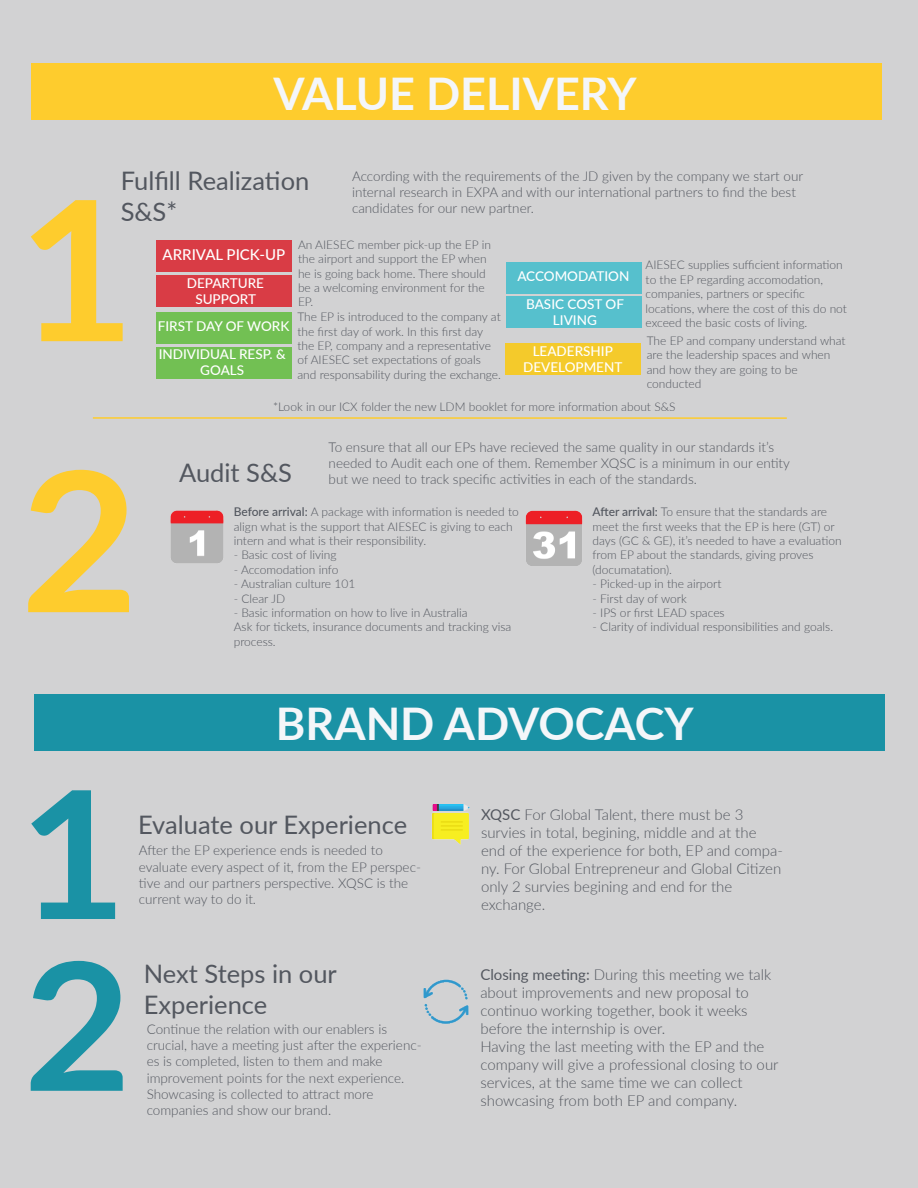
<style>
.page{position:relative;width:918px;height:1188px;background:#d2d2d3}
.page>*{position:absolute;margin:0;border:0;box-sizing:border-box;transform-origin:0 0}
.t1{font:700 194.7px "Lato";color:#fecc2d;scale:1.04 1}
.t2{font:700 177.75px "Lato";color:#1a92a5;scale:1.04 1}
.t3{font:700 45px "Lato";color:#f4f6f9}
.t4{font:25.5px/30.6px "Lato";color:#53575f}
.t5{font:300 15px/18px "Lato";color:#53575f}
.t6{font:500 15px "Lato";color:#fff}
.t7{font:300 13.5px/16.2px "Lato";color:#53575f}
.t8{font:500 13.5px/16.2px "Lato";color:#fff;text-align:center}
.t9{font:300 12px/14.4px "Lato";color:#53575f}
.s1{font-weight:500}
.s2{font-weight:400}
</style>
<div class="page">
<div style="left:32px;top:63px;width:850px;height:57px;background:#fecc2d"></div>
<hr style="left:93px;top:417px;width:694px;height:2px;background:#fecc2d">
<div style="left:156px;top:240px;width:136px;height:31px;background:#d93c45"></div>
<div style="left:156px;top:276px;width:136px;height:31px;background:#d93c45"></div>
<div style="left:156px;top:312px;width:136px;height:31px;background:#72c053"></div>
<div style="left:156px;top:348px;width:136px;height:31px;background:#72c053"></div>
<div style="left:506px;top:262px;width:136px;height:32px;background:#56c0cd"></div>
<div style="left:506px;top:297px;width:136px;height:31px;background:#56c0cd"></div>
<div style="left:505px;top:344px;width:136px;height:31px;background:#f4ca2b"></div>
<div style="left:34px;top:694px;width:850px;height:56px;background:#1a92a5"></div>
<img style="left:170px;top:510px;width:54px;height:53px">
<img style="left:525px;top:510px;width:58px;height:56px">
<img style="left:432px;top:804px;width:38px;height:41px">
<img style="left:423px;top:979px;width:46px;height:45px">
<h3 class="t3" style="left:274px;top:60px;width:365px">VALUE DELIVERY</h3>
<h3 class="t4" style="left:121px;top:164px;width:190px">Fulfill Realization<br>S&amp;S*</h3>
<p class="t7" style="left:352px;top:167px;width:453px">According with the requirements of the JD given by the company we start our internal research in EXPA and with our international partners to find the best candidates for our new partner.</p>
<p class="t6" style="left:163px;top:243px;width:124px">ARRIVAL PICK-UP</p>
<p class="t8" style="left:187px;top:274px;width:79px">DEPARTURE<br>SUPPORT</p>
<p class="t8" style="left:158px;top:311px;width:133px;line-height:28.2px;text-align:left">FIRST DAY OF WORK<br>INDIVIDUAL RESP. &amp;</p>
<p class="t8" style="left:200px;top:362px;width:45px">GOALS</p>
<h1 class="t1" style="left:17px;top:127px;width:115px">1</h1>
<p class="t9" style="left:297px;top:237px;width:205px">An AIESEC member pick-up the EP in the airport and support the EP when he is going back home. There should be a welcoming environment for the<br>EP.<br>The EP is introduced to the company at the first day of work. In this first day the EP, company and a representative of AIESEC set expectations of goals and responsability during the exchange.</p>
<p class="t9" style="left:646px;top:257px;width:203px">AIESEC supplies sufficient information to the EP regarding accomodation, companies, partners or specific locations, where the cost of this do not exceed the basic costs of living.</p>
<p class="t9" style="left:647px;top:333px;width:200px">The EP and company understand what are the leadership spaces and when and how they are going to be conducted</p>
<p class="t8" style="left:517px;top:262px;width:114px;line-height:27.5px">ACCOMODATION<br>BASIC COST OF</p>
<p class="t8" style="left:553px;top:311px;width:45px">LIVING</p>
<p class="t8" style="left:523px;top:342px;width:101px">LEADERSHIP<br>DEVELOPMENT</p>
<h1 class="t1" style="left:20px;top:398px;width:115px">2</h1>
<p class="t9" style="left:273px;top:399px;width:404px">*Look in our ICX folder the new LDM booklet for more information about S&amp;S</p>
<h3 class="t4" style="left:179px;top:457px;width:115px">Audit S&amp;S</h3>
<p class="t7" style="left:329px;top:438px;width:463px">To ensure that all our EPs have recieved the same quality in our standards it’s needed to Audit each one of them. Remember XQSC is a minimum in our entity but we need to track specific activities in each of the standards.</p>
<p class="t9" style="left:234px;top:504px;width:287px"><span class="s1">Before arrival:</span> A package with information is needed to align what is the support that AIESEC is giving to each intern and what is their responsibility.</p>
<p class="t9" style="left:234px;top:547px;width:104px">- Basic cost of living</p>
<p class="t9" style="left:234px;top:562px;width:106px">- Accomodation info</p>
<p class="t9" style="left:234px;top:576px;width:123px">- Australian culture 101</p>
<p class="t9" style="left:234px;top:591px;width:53px">- Clear JD</p>
<p class="t9" style="left:234px;top:605px;width:279px">- Basic information on how to live in Australia<br>Ask for tickets, insurance documents and tracking visa process.</p>
<p class="t9" style="left:593px;top:504px;width:251px"><span class="s1">After arrival:</span> To ensure that the standards are meet the first weeks that the EP is here (GT) or days (GC &amp; GE), it’s needed to have a evaluation from EP about the standards, giving proves (documatation).</p>
<p class="t9" style="left:593px;top:576px;width:131px">- Picked-up in the airport</p>
<p class="t9" style="left:593px;top:591px;width:96px">- First day of work</p>
<p class="t9" style="left:593px;top:605px;width:134px">- IPS or first LEAD spaces</p>
<p class="t9" style="left:593px;top:619px;width:242px">- Clarity of individual responsibilities and goals.</p>
<h3 class="t3" style="left:276px;top:691px;width:419px">BRAND ADVOCACY</h3>
<h2 class="t2" style="left:19px;top:723px;width:105px">1</h2>
<h3 class="t4" style="left:138px;top:808px;width:271px">Evaluate our Experience</h3>
<p class="t7" style="left:139px;top:842px;width:284px">After the EP experience ends is needed to evaluate every aspect of it, from the EP perspec&shy;tive and our partners perspective. XQSC is the current way to do it.</p>
<h2 class="t2" style="left:24px;top:895px;width:105px">2</h2>
<h3 class="t4" style="left:144px;top:958px;width:195px">Next Steps in our<br>Experience</h3>
<p class="t7" style="left:147px;top:1021px;width:277px">Continue the relation with our enablers is crucial, have a meeting just after the experienc&shy;es is completed, listen to them and make improvement points for the next experience.<br>Showcasing is collected to attract more companies and show our brand.</p>
<p class="t5" style="left:481px;top:805px;width:303px"><span class="s2">XQSC</span> For Global Talent, there must be 3 survies in total, begining, middle and at the end of the experience for both, EP and compa&shy;ny. For Global Entrepreneur and Global Citizen only 2 survies begining and end for the exchange.</p>
<p class="t5" style="left:480px;top:965px;width:300px"><span class="s2">Closing meeting:</span> During this meeting we talk about improvements and new proposal to continuo working together, book it weeks before the internship is over.<br>Having the last meeting with the EP and the company will give a professional closing to our services, at the same time we can collect showcasing from both EP and company.</p>
</div>
